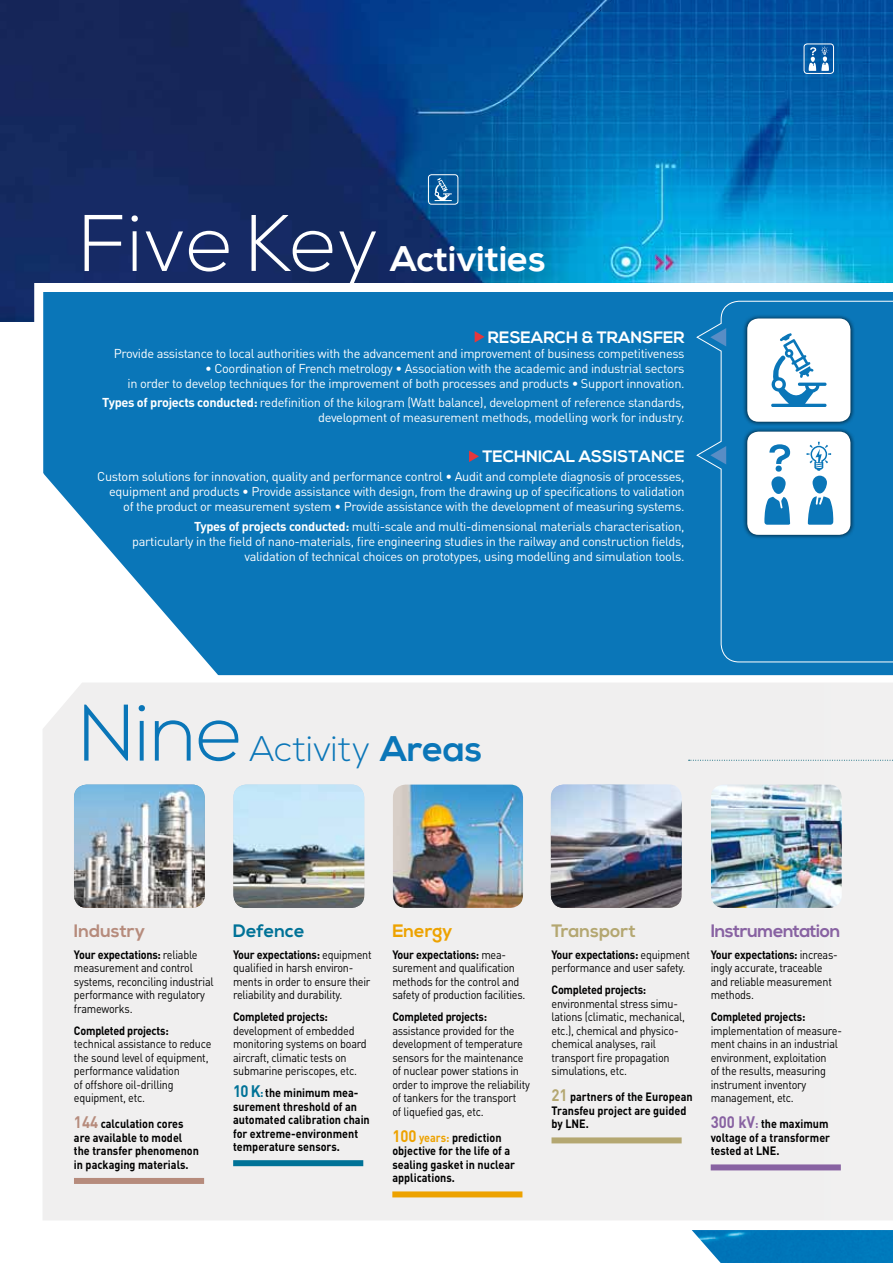
<style>
.page{position:relative;width:893px;height:1263px;background:#fff}
.page>*{position:absolute;margin:0;border:0;box-sizing:border-box;transform-origin:0 0}
.t1{font:300 79.95px "Nexa";letter-spacing:.02em;color:#fff}
.t2{font:300 79.95px "Nexa";color:#0a76b8}
.t3{font:300 35.55px "Nexa";color:#0a76b8}
.t4{font:700 35.55px "Nexa";color:#fff}
.t5{font:700 18px "Nexa";letter-spacing:-.03em;color:#8862a2}
.t6{font:700 18px "Nexa";color:#b4a771}
.t7{font:700 18px "Nexa";color:#b68b7c}
.t8{font:700 18px "Nexa";color:#007297}
.t9{font:700 18px "Nexa";color:#eda200}
.t10{font:700 16.5px "Nexa";color:#fff}
.t11{font:12.75px/15px "DIN";letter-spacing:-.025em;color:#fff;text-align:right}
.t12{font:12px/13.5px "DIN";letter-spacing:-.02em;color:#000;scale:.9 1}
.t13{font:700 12px/13.5px "DIN";color:#000;scale:.9 1}
.s1{font-weight:700}
.s2{font-size:16.5px;color:#b68b7c}
.s3{font-size:16.5px;color:#007297}
.s4{color:#007297}
.s5{font-size:16.5px;color:#eda200}
.s6{color:#eda200}
.s7{font-size:16.5px;color:#b4a771}
.s8{font-size:16.5px;color:#8862a2}
.s9{color:#8862a2}
</style>
<div class="page">
<img style="left:0;top:0;width:893px;height:322px">
<svg style="left:30px;top:275px;width:863px;height:400px;background:#2584bf"></svg>
<div style="left:696px;top:300px;width:197px;height:363px;background:#0a76b8"></div>
<div style="left:742px;top:314px;width:113px;height:112px;background:#000;opacity:.75"></div>
<div style="left:747px;top:318px;width:103px;height:104px;background:#fff;border-radius:11px"></div>
<svg style="left:771px;top:333px;width:56px;height:74px"></svg>
<div style="left:742px;top:427px;width:113px;height:112px;background:#000;opacity:.75"></div>
<div style="left:747px;top:432px;width:103px;height:103px;background:#fff;border-radius:11px"></div>
<svg style="left:806px;top:442px;width:25px;height:29px"></svg>
<svg style="left:771px;top:476px;width:15px;height:18px"></svg>
<svg style="left:764px;top:497px;width:26px;height:28px"></svg>
<div style="left:813px;top:476px;width:14px;height:17px;background:#0a76b8;border-radius:7px"></div>
<svg style="left:808px;top:496px;width:25px;height:29px"></svg>
<svg style="left:769px;top:444px;width:21px;height:28px"></svg>
<div style="left:804px;top:44px;width:30px;height:30px;border:1px solid #fff;border-radius:3px"></div>
<svg style="left:809px;top:47px;width:20px;height:24px"></svg>
<div style="left:428px;top:174px;width:30px;height:31px;border:1px solid #fff;border-radius:3px"></div>
<svg style="left:434px;top:178px;width:18px;height:23px"></svg>
<img style="left:692px;top:1230px;width:201px;height:33px">
<svg style="left:710px;top:446px;width:16px;height:18px"></svg>
<svg style="left:710px;top:328px;width:16px;height:18px"></svg>
<div style="left:43px;top:683px;width:850px;height:537px;background:#f0efef"></div>
<img style="left:74px;top:784px;width:131px;height:124px">
<img style="left:233px;top:784px;width:131px;height:124px">
<img style="left:551px;top:784px;width:131px;height:124px">
<img style="left:711px;top:784px;width:131px;height:124px">
<img style="left:393px;top:784px;width:130px;height:124px">
<svg style="left:475px;top:331px;width:10px;height:12px"></svg>
<svg style="left:469px;top:451px;width:10px;height:11px"></svg>
<div style="left:74px;top:1178px;width:130px;height:6px;background:#b68b7c"></div>
<div style="left:233px;top:1160px;width:130px;height:6px;background:#007297"></div>
<div style="left:392px;top:1191px;width:130px;height:6px;background:#eda200"></div>
<div style="left:551px;top:1137px;width:131px;height:6px;background:#b4a771"></div>
<div style="left:711px;top:1164px;width:130px;height:6px;background:#8862a2"></div>
<svg style="left:689px;top:760px;width:204px;height:1px"></svg>
<h1 class="t1" style="left:79px;top:198px;width:301px">Five Key</h1>
<h2 class="t4" style="left:391px;top:238px;width:157px">Activities</h2>
<h3 class="t10" style="left:488px;top:327px;width:194px">Research &amp; transfer</h3>
<p class="t11" style="left:114px;top:345px;width:572px">Provide assistance to local authorities with the advancement and improvement of business competitiveness</p>
<p class="t11" style="left:127px;top:360px;width:559px">• Coordination of French metrology • Association with the academic and industrial sectors<br>in order to develop techniques for the improvement of both processes and products • Support innovation.</p>
<p class="t11" style="left:102px;top:394px;width:584px"><span class="s1">Types of projects conducted:</span> redefinition of the kilogram (Watt balance), development of reference standards, development of measurement methods, modelling work for industry.</p>
<h3 class="t10" style="left:482px;top:447px;width:120px">Technical ASSIST</h3>
<h3 class="t10" style="left:639px;top:447px;width:25px">ANCE</h3>
<p class="t11" style="left:97px;top:469px;width:589px">Custom solutions for innovation, quality and performance control • Audit and complete diagnosis of processes, equipment and products • Provide assistance with design, from the drawing up of specifications to validation of the product or measurement system • Provide assistance with the development of measuring systems.</p>
<p class="t11" style="left:132px;top:518px;width:554px"><span class="s1">Types of projects conducted:</span> multi-scale and multi-dimensional materials characterisation, particularly in the field of nano-materials, fire engineering studies in the railway and construction fields, validation of technical choices on prototypes, using modelling and simulation tools.</p>
<h1 class="t2" style="left:79px;top:687px;width:166px">Nine</h1>
<h2 class="t3" style="left:250px;top:728px;width:234px">Activity <span class="s1">Areas</span></h2>
<h3 class="t7" style="left:74px;top:920px;width:73px">Industry</h3>
<p class="t12" style="left:74px;top:947px;width:157px"><span class="s1">Your expectations:</span> reliable measurement and control systems, reconciling industrial performance with regulatory frameworks.</p>
<p class="t13" style="left:74px;top:1023px;width:107px">Completed projects:</p>
<p class="t12" style="left:74px;top:1037px;width:154px">technical assistance to reduce the sound level of equipment, performance validation<br>of offshore oil-drilling equipment, etc.</p>
<p class="t13" style="left:74px;top:1117px;width:140px"><span class="s2">144</span> calculation cores are available to model the transfer phenomenon in packaging materials.</p>
<h3 class="t8" style="left:233px;top:920px;width:73px">Defence</h3>
<p class="t12" style="left:233px;top:947px;width:155px"><span class="s1">Your expectations:</span> equipment qualified in harsh environ&shy;ments in order to ensure their reliability and durability.</p>
<p class="t13" style="left:233px;top:1009px;width:107px">Completed projects:</p>
<p class="t12" style="left:233px;top:1023px;width:150px">development of embedded monitoring systems on board aircraft, climatic tests on submarine periscopes, etc.</p>
<p class="t13" style="left:233px;top:1085px;width:153px"><span class="s3">10 K</span><span class="s4">:</span> the minimum mea&shy;surement threshold of an automated calibration chain for extreme-environment temperature sensors.</p>
<h3 class="t9" style="left:392px;top:920px;width:62px">Energy</h3>
<p class="t12" style="left:392px;top:947px;width:149px"><span class="s1">Your expectations:</span> mea&shy;surement and qualification methods for the control and safety of production facilities.</p>
<p class="t13" style="left:392px;top:1009px;width:107px">Completed projects:</p>
<p class="t12" style="left:392px;top:1023px;width:154px">assistance provided for the development of temperature sensors for the maintenance of nuclear power stations in order to improve the reliability of tankers for the transport<br>of liquefied gas, etc.</p>
<p class="t13" style="left:392px;top:1130px;width:138px"><span class="s5">100</span> <span class="s6">years:</span> prediction objective for the life of a sealing gasket in nuclear applications.</p>
<h3 class="t6" style="left:551px;top:920px;width:86px">Transport</h3>
<p class="t12" style="left:551px;top:947px;width:155px"><span class="s1">Your expectations:</span> equipment performance and user safety.</p>
<p class="t13" style="left:551px;top:982px;width:107px">Completed projects:</p>
<p class="t12" style="left:551px;top:996px;width:150px">environmental stress simu&shy;lations (climatic, mechanical, etc.), chemical and physico&shy;chemical analyses, rail transport fire propagation simulations, etc.</p>
<p class="t13" style="left:551px;top:1090px;width:158px"><span class="s7">21</span> partners of the European<br>Transfeu project are guided by LNE .</p>
<h3 class="t5" style="left:711px;top:920px;width:131px">Instrumentation</h3>
<p class="t12" style="left:711px;top:947px;width:143px"><span class="s1">Your expectations:</span> increas&shy;ingly accurate, traceable and reliable measurement methods.</p>
<p class="t13" style="left:711px;top:1009px;width:107px">Completed projects:</p>
<p class="t12" style="left:711px;top:1023px;width:147px">implementation of measure&shy;ment chains in an industrial environment, exploitation<br>of the results, measuring instrument inventory management, etc.</p>
<p class="t13" style="left:711px;top:1117px;width:134px"><span class="s8">300 kV</span><span class="s9">:</span> the maximum voltage of a transformer tested at LNE .</p>
</div>
